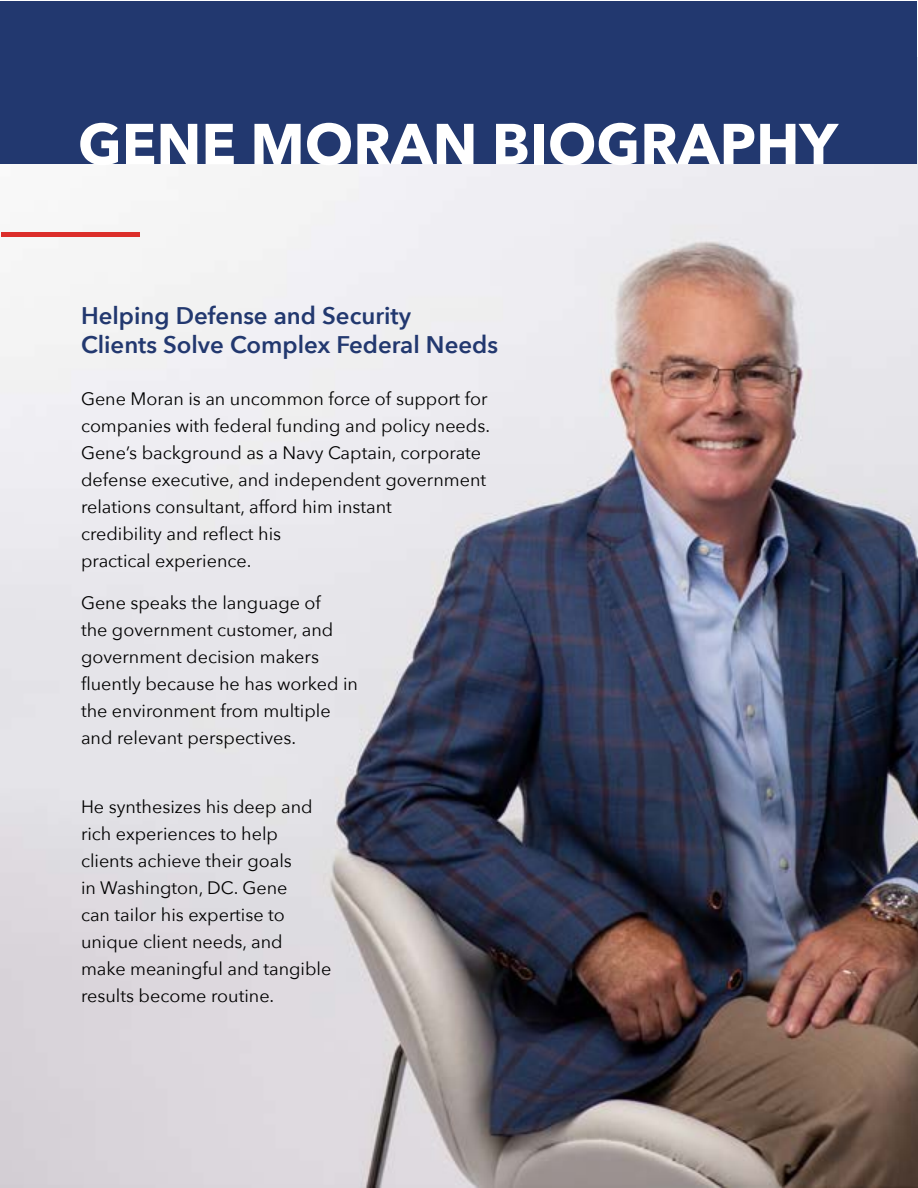
<style>
.page{position:relative;width:918px;height:1188px;background:#fff}
.page>*{position:absolute;margin:0;border:0;box-sizing:border-box;transform-origin:0 0}
.t1{font:700 57px "Avenir Next";color:#fff}
.t2{font:600 24px/28.8px "Avenir Next";color:#22386f}
.t3{font:18px/27px "Avenir Next";color:#000}
</style>
<div class="page">
<img style="left:1px;top:58px;width:917px;height:1130px">
<div style="left:1px;top:1px;width:916px;height:162px;background:#22386f"></div>
<div style="left:1px;top:232px;width:139px;height:5px;background:#dc2e2a"></div>
<h1 class="t1" style="left:78px;top:95px;width:761px">GENE MORAN BIOGRAPHY</h1>
<h2 class="t2" style="left:81px;top:301px;width:419px">Helping Defense and Security<br>Clients Solve Complex Federal Needs</h2>
<p class="t3" style="left:81px;top:385px;width:411px">Gene Moran is an uncommon force of support for companies with federal funding and policy needs.<br>Gene’s background as a Navy Captain, corporate defense executive, and independent government relations consultant, afford him instant<br>credibility and reflect his<br>practical experience.</p>
<p class="t3" style="left:81px;top:589px;width:279px">Gene speaks the language of<br>the government customer, and government decision makers fluently because he has worked in the environment from multiple and relevant perspectives.</p>
<p class="t3" style="left:81px;top:793px;width:252px">He synthesizes his deep and rich experiences to help clients achieve their goals<br>in Washington, DC. Gene<br>can tailor his expertise to unique client needs, and make meaningful and tangible results become routine.</p>
</div>
